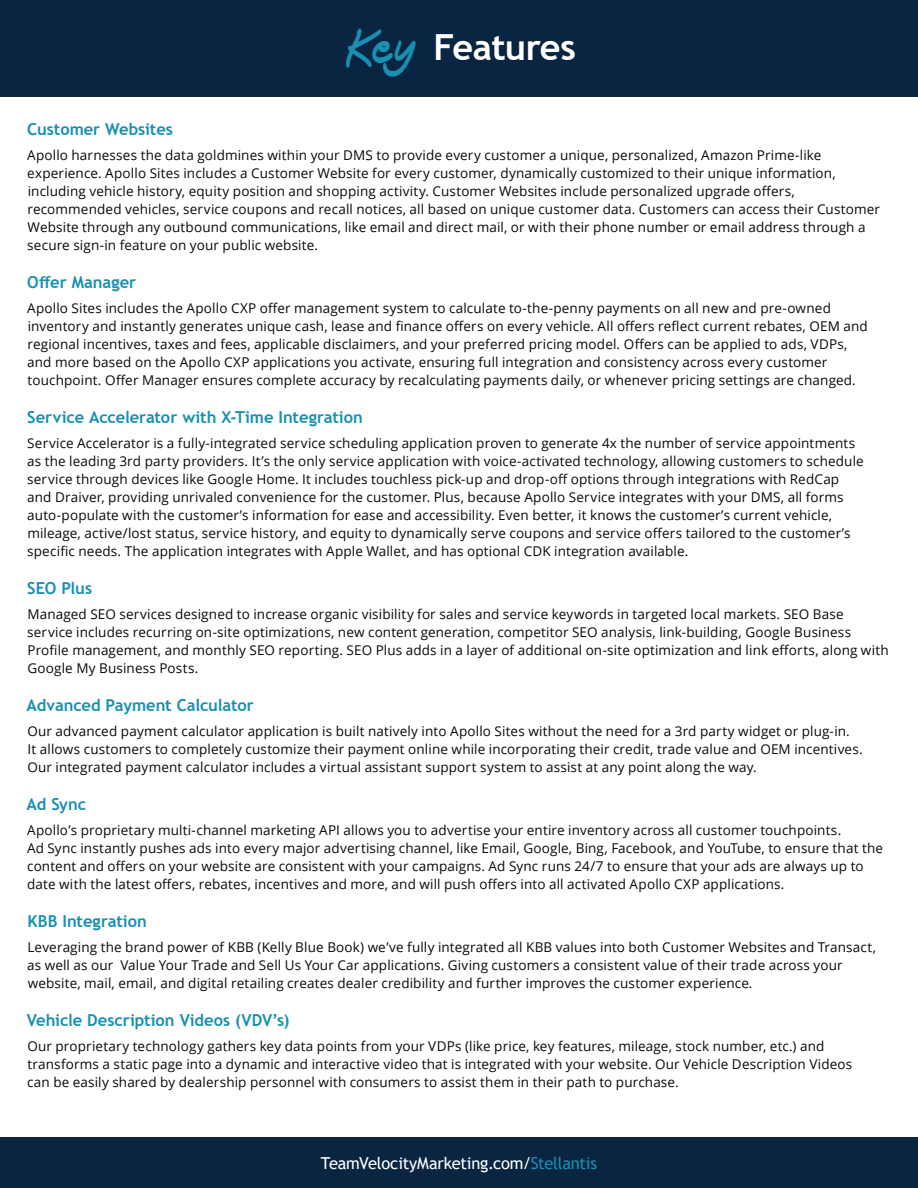
<style>
.page{position:relative;width:918px;height:1188px;background:#fff}
.page>*{position:absolute;margin:0;border:0;box-sizing:border-box;transform-origin:0 0}
.t1{font:45px "Gamoda";color:#1990b2}
.t2{font:700 36px "Trebuchet MS";letter-spacing:-.02em;color:#fff}
.t3{font:700 16.5px "Trebuchet MS";letter-spacing:-.005em;color:#1990b2}
.t4{font:16.5px "Trebuchet MS";letter-spacing:-.015em;color:#fff}
.t5{font:13.5px/18px "Open Sans";letter-spacing:.01em;color:#0c0806}
.s1{color:#1990b2}
</style>
<div class="page">
<div style="left:0;top:0;width:918px;height:97px;background:#092541"></div>
<div style="left:0;top:1137px;width:918px;height:51px;background:#092541"></div>
<p class="t1" style="left:342px;top:19px;width:82px">Key</p>
<p class="t2" style="left:434px;top:25px;width:144px">Features</p>
<p class="t3" style="left:27px;top:119px;width:147px">Customer Websites</p>
<p class="t5" style="left:27px;top:146px;width:854px">Apollo harnesses the data goldmines within your DMS to provide every customer a unique, personalized, Amazon Prime-like experience. Apollo Sites includes a Customer Website for every customer, dynamically customized to their unique information, including vehicle history, equity position and shopping activity. Customer Websites include personalized upgrade offers, recommended vehicles, service coupons and recall notices, all based on unique customer data. Customers can access their Customer Website through any outbound communications, like email and direct mail, or with their phone number or email address through a secure sign-in feature on your public website.</p>
<p class="t3" style="left:27px;top:272px;width:110px">Offer Manager</p>
<p class="t5" style="left:27px;top:299px;width:842px">Apollo Sites includes the Apollo CXP offer management system to calculate to-the-penny payments on all new and pre-owned inventory and instantly generates unique cash, lease and finance offers on every vehicle. All offers reflect current rebates, OEM and regional incentives, taxes and fees, applicable disclaimers, and your preferred pricing model. Offers can be applied to ads, VDPs, and more based on the Apollo CXP applications you activate, ensuring full integration and consistency across every customer touchpoint. Offer Manager ensures complete accuracy by recalculating payments daily, or whenever pricing settings are changed.</p>
<p class="t3" style="left:27px;top:407px;width:337px">Service Accelerator with X-Time Integration</p>
<p class="t5" style="left:27px;top:434px;width:838px">Service Accelerator is a fully-integrated service scheduling application proven to generate 4x the number of service appointments as the leading 3rd party providers. It’s the only service application with voice-activated technology, allowing customers to schedule service through devices like Google Home. It includes touchless pick-up and drop-off options through integrations with RedCap and Draiver, providing unrivaled convenience for the customer. Plus, because Apollo Service integrates with your DMS, all forms auto-populate with the customer’s information for ease and accessibility. Even better, it knows the customer’s current vehicle, mileage, active/lost status, service history, and equity to dynamically serve coupons and service offers tailored to the customer’s specific needs. The application integrates with Apple Wallet, and has optional CDK integration available.</p>
<p class="t3" style="left:27px;top:578px;width:66px">SEO Plus</p>
<p class="t5" style="left:27px;top:605px;width:863px">Managed SEO services designed to increase organic visibility for sales and service keywords in targeted local markets. SEO Base service includes recurring on-site optimizations, new content generation, competitor SEO analysis, link-building, Google Business Profile management, and monthly SEO reporting. SEO Plus adds in a layer of additional on-site optimization and link efforts, along with Google My Business Posts.</p>
<p class="t3" style="left:27px;top:695px;width:229px">Advanced Payment Calculator</p>
<p class="t5" style="left:27px;top:722px;width:837px">Our advanced payment calculator application is built natively into Apollo Sites without the need for a 3rd party widget or plug-in.<br>It allows customers to completely customize their payment online while incorporating their credit, trade value and OEM incentives.<br>Our integrated payment calculator includes a virtual assistant support system to assist at any point along the way.</p>
<p class="t3" style="left:27px;top:794px;width:61px">Ad Sync</p>
<p class="t5" style="left:27px;top:821px;width:857px">Apollo’s proprietary multi-channel marketing API allows you to advertise your entire inventory across all customer touchpoints.<br>Ad Sync instantly pushes ads into every major advertising channel, like Email, Google, Bing, Facebook, and YouTube, to ensure that the content and offers on your website are consistent with your campaigns. Ad Sync runs 24/7 to ensure that your ads are always up to date with the latest offers, rebates, incentives and more, and will push offers into all activated Apollo CXP applications.</p>
<p class="t3" style="left:28px;top:911px;width:121px">KBB Integration</p>
<p class="t5" style="left:27px;top:938px;width:851px">Leveraging the brand power of KBB (Kelly Blue Book) we’ve fully integrated all KBB values into both Customer Websites and Transact, as well as our Value Your Trade and Sell Us Your Car applications. Giving customers a consistent value of their trade across your website, mail, email, and digital retailing creates dealer credibility and further improves the customer experience.</p>
<p class="t3" style="left:27px;top:1010px;width:264px">Vehicle Description Videos (VDV’s)</p>
<p class="t5" style="left:27px;top:1037px;width:827px">Our proprietary technology gathers key data points from your VDPs (like price, key features, mileage, stock number, etc.) and transforms a static page into a dynamic and interactive video that is integrated with your website. Our Vehicle Description Videos can be easily shared by dealership personnel with consumers to assist them in their path to purchase.</p>
<p class="t4" style="left:321px;top:1152px;width:278px">TeamVelocityMarketing.com/<span class="s1">Stellantis</span></p>
</div>
